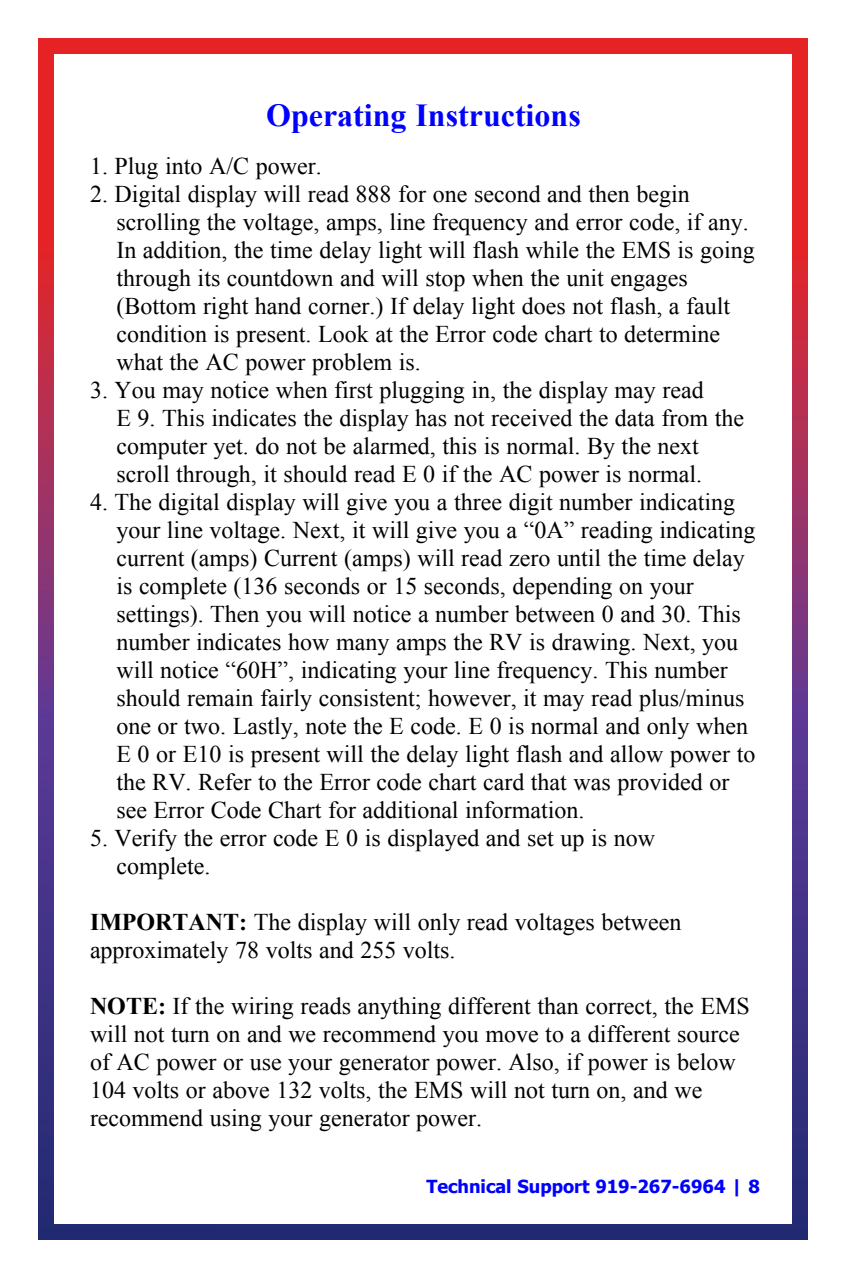
<style>
.page{position:relative;width:846px;height:1278px;background:#fff}
.page>*{position:absolute;margin:0;border:0;box-sizing:border-box;transform-origin:0 0}
.t1{font:700 32px "Times New Roman";color:#00f}
.t2{font:24px/28px "Times New Roman";color:#000}
.t3{font:700 18px "Tahoma";color:#00f}
.s1{font-weight:700}
</style>
<div class="page">
<img style="left:39px;top:39px;width:769px;height:1201px">
<div style="left:54px;top:54px;width:738px;height:1170px;background:#fff"></div>
<h1 class="t1" style="left:266px;top:93px;width:316px">Operating Instructions</h1>
<p class="t2" style="left:90px;top:152px;width:233px">1. Plug into A/C power.</p>
<p class="t2" style="left:116px;top:180px;width:640px;text-indent:-26px">2. Digital display will read 888 for one second and then begin scrolling the voltage, amps, line frequency and error code, if any.<br>In addition, the time delay light will flash while the EMS is going through its countdown and will stop when the unit engages (Bottom right hand corner.) If delay light does not flash, a fault condition is present. Look at the Error code chart to determine what the AC power problem is.</p>
<p class="t2" style="left:116px;top:376px;width:629px;text-indent:-26px">3. You may notice when first plugging in, the display may read<br>E 9. This indicates the display has not received the data from the computer yet. do not be alarmed, this is normal. By the next scroll through, it should read E 0 if the AC power is normal.</p>
<p class="t2" style="left:116px;top:488px;width:641px;text-indent:-26px">4. The digital display will give you a three digit number indicating your line voltage. Next, it will give you a “0A” reading indicating current (amps) Current (amps) will read zero until the time delay is complete (136 seconds or 15 seconds, depending on your settings). Then you will notice a number between 0 and 30. This number indicates how many amps the RV is drawing. Next, you will notice “60H”, indicating your line frequency. This number should remain fairly consistent; however, it may read plus/minus one or two. Lastly, note the E code. E 0 is normal and only when E 0 or E10 is present will the delay light flash and allow power to the RV. Refer to the Error code chart card that was provided or see Error Code Chart for additional information.</p>
<p class="t2" style="left:116px;top:824px;width:540px;text-indent:-26px">5. Verify the error code E 0 is displayed and set up is now complete.</p>
<p class="t2" style="left:90px;top:908px;width:593px"><span class="s1">IMPORTANT:</span> The display will only read voltages between approximately 78 volts and 255 volts.</p>
<p class="t2" style="left:90px;top:992px;width:661px"><span class="s1">NOTE:</span> If the wiring reads anything different than correct, the EMS will not turn on and we recommend you move to a different source of AC power or use your generator power. Also, if power is below 104 volts or above 132 volts, the EMS will not turn on, and we recommend using your generator power.</p>
<p class="t3" style="left:426px;top:1173px;width:335px">Technical Support 919-267-6964 | 8</p>
</div>
